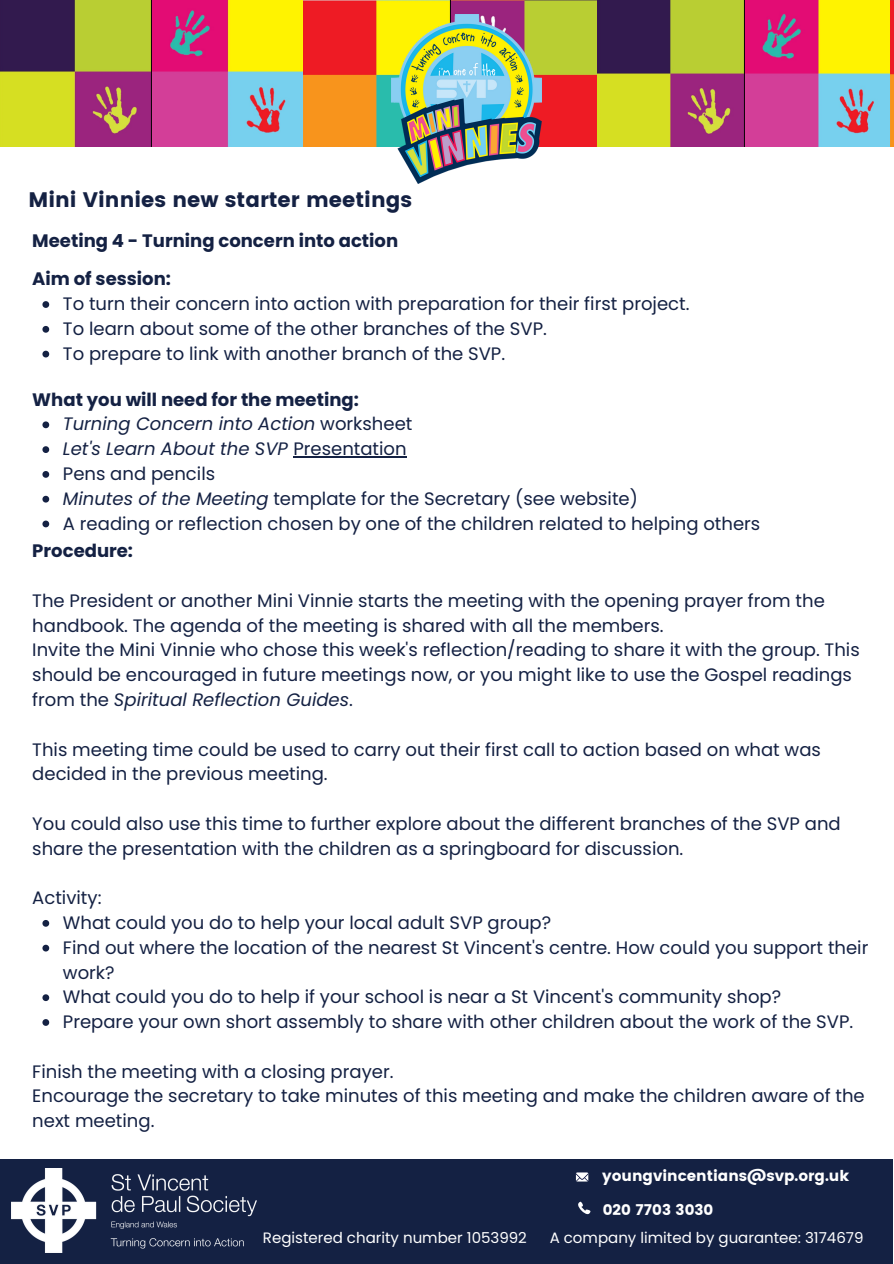
<style>
.page{position:relative;width:894px;height:1264px;background:#fff}
.page>*{position:absolute;margin:0;border:0;box-sizing:border-box;transform-origin:0 0}
.t1{font:21px "Poppins";color:#142143}
.t2{font:18px/24.8px "Poppins";color:#142143}
.t3{font:700 18px "Poppins";color:#142143}
.t4{font:italic 18px "Poppins";color:#142143}
.t5{font:15px "Poppins";color:#fff}
.t6{font:15px "Poppins";color:#fff}
.s1{font-style:normal}
.s2{font-style:italic}
</style>
<div class="page">
<img style="left:0;top:0;width:889px;height:146px">
<img style="left:889px;top:0;width:4px;height:147px">
<img style="left:392px;top:14px;width:149px;height:169px">
<svg style="left:42px;top:301px;width:7px;height:7px"></svg>
<svg style="left:42px;top:326px;width:7px;height:7px"></svg>
<svg style="left:42px;top:351px;width:7px;height:6px"></svg>
<div style="left:0;top:1159px;width:892px;height:104px;background:#142143"></div>
<img style="left:12px;top:1168px;width:244px;height:84px">
<svg style="left:575px;top:1172px;width:13px;height:9px"></svg>
<svg style="left:578px;top:1201px;width:12px;height:13px"></svg>
<svg style="left:42px;top:421px;width:7px;height:7px"></svg>
<svg style="left:42px;top:446px;width:7px;height:7px"></svg>
<hr style="left:293px;top:456px;width:113px;height:1px;background:#142143">
<svg style="left:42px;top:471px;width:7px;height:7px"></svg>
<svg style="left:42px;top:496px;width:7px;height:6px"></svg>
<svg style="left:42px;top:520px;width:7px;height:7px"></svg>
<svg style="left:42px;top:920px;width:7px;height:6px"></svg>
<svg style="left:42px;top:944px;width:7px;height:7px"></svg>
<svg style="left:42px;top:994px;width:7px;height:7px"></svg>
<svg style="left:42px;top:1019px;width:7px;height:6px"></svg>
<p class="t1" style="left:29px;top:187px;width:385px">Mini Vinnies new starter meetings</p>
<p class="t3" style="left:32px;top:228px;width:367px">Meeting 4 - Turning concern into action</p>
<p class="t3" style="left:32px;top:266px;width:140px">Aim of session:</p>
<p class="t2" style="left:63px;top:291px;width:628px">To turn their concern into action with preparation for their first project.</p>
<p class="t2" style="left:63px;top:316px;width:485px">To learn about some of the other branches of the SVP.</p>
<p class="t2" style="left:63px;top:341px;width:443px">To prepare to link with another branch of the SVP.</p>
<p class="t3" style="left:32px;top:387px;width:328px">What you will need for the meeting:</p>
<p class="t4" style="left:63px;top:411px;width:351px">Turning Concern into Action <span class="s1">worksheet</span></p>
<p class="t4" style="left:63px;top:436px;width:345px">Let's Learn About the SVP <span class="s1">Presentation</span></p>
<p class="t2" style="left:63px;top:461px;width:154px">Pens and pencils</p>
<p class="t2" style="left:63px;top:486px;width:576px"><span class="s2">Minutes of the Meeting</span> template for the Secretary (see website)</p>
<p class="t2" style="left:63px;top:511px;width:698px">A reading or reflection chosen by one of the children related to helping others</p>
<p class="t3" style="left:32px;top:538px;width:102px">Procedure:</p>
<p class="t2" style="left:32px;top:588px;width:793px">The President or another Mini Vinnie starts the meeting with the opening prayer from the handbook. The agenda of the meeting is shared with all the members.</p>
<p class="t2" style="left:32px;top:637px;width:828px">Invite the Mini Vinnie who chose this week's reflection/reading to share it with the group. This should be encouraged in future meetings now, or you might like to use the Gospel readings from the <span class="s2">Spiritual Reflection Guides</span>.</p>
<p class="t2" style="left:32px;top:736px;width:790px">This meeting time could be used to carry out their first call to action based on what was decided in the previous meeting.</p>
<p class="t2" style="left:32px;top:811px;width:809px">You could also use this time to further explore about the different branches of the SVP and share the presentation with the children as a springboard for discussion.</p>
<p class="t2" style="left:32px;top:885px;width:71px">Activity:</p>
<p class="t2" style="left:63px;top:910px;width:489px">What could you do to help your local adult SVP group?</p>
<p class="t2" style="left:63px;top:935px;width:806px">Find out where the location of the nearest St Vincent's centre. How could you support their work?</p>
<p class="t2" style="left:63px;top:984px;width:719px">What could you do to help if your school is near a St Vincent's community shop?</p>
<p class="t2" style="left:63px;top:1009px;width:791px">Prepare your own short assembly to share with other children about the work of the SVP.</p>
<p class="t2" style="left:32px;top:1058px;width:362px">Finish the meeting with a closing prayer.</p>
<p class="t2" style="left:32px;top:1083px;width:833px">Encourage the secretary to take minutes of this meeting and make the children aware of the next meeting.</p>
<p class="t6" style="left:602px;top:1167px;width:248px">youngvincentians@svp.org.uk</p>
<p class="t6" style="left:602px;top:1200px;width:112px">020 7703 3030</p>
<p class="t5" style="left:263px;top:1227px;width:265px">Registered charity number 1053992</p>
<p class="t5" style="left:549px;top:1227px;width:315px">A company limited by guarantee: 3174679</p>
</div>
